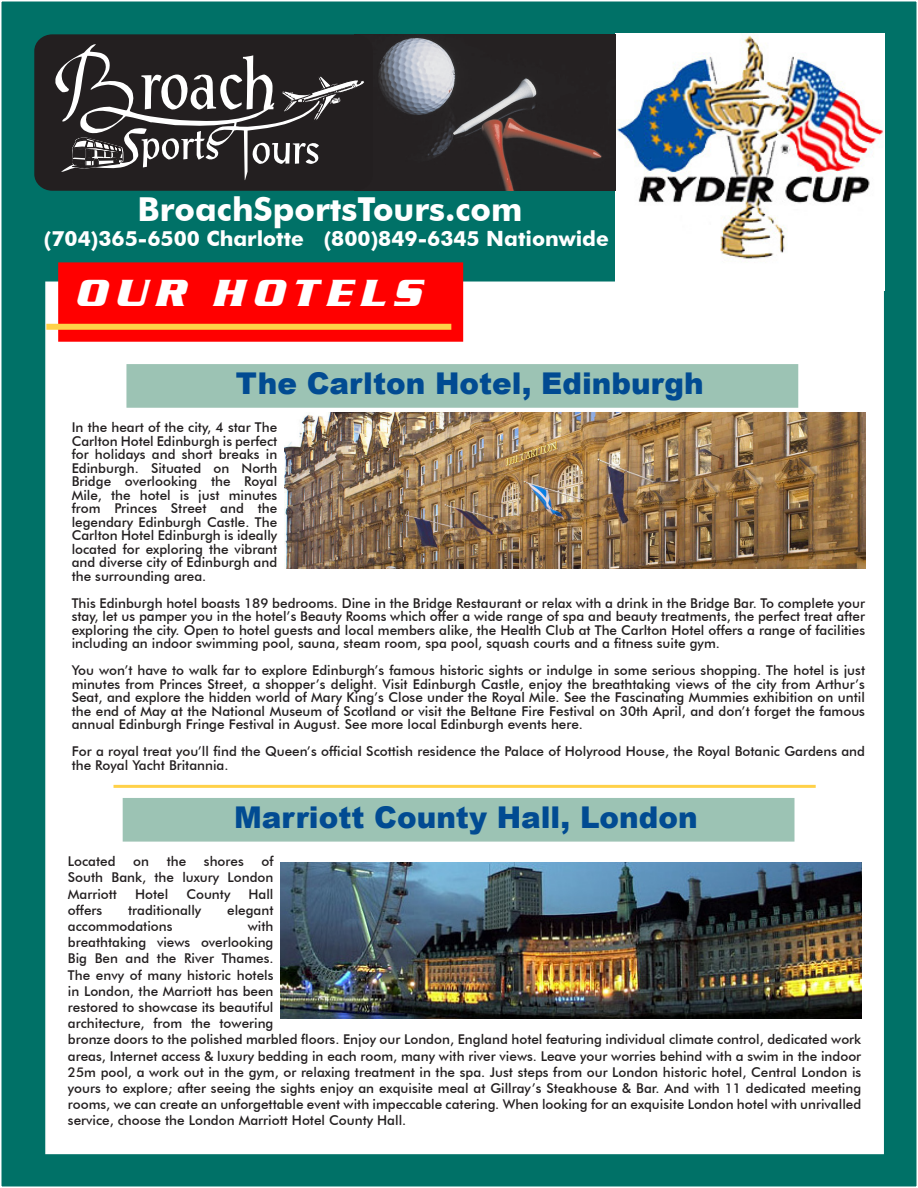
<style>
.page{position:relative;width:918px;height:1188px;background:#fff}
.page>*{position:absolute;margin:0;border:0;box-sizing:border-box;transform-origin:0 0}
.t1{font:italic 700 39px "Serpentine D";letter-spacing:.22em;color:#fff}
.t2{font:700 33px "Futura BT";color:#fff}
.t3{font:900 30px "Arial";color:#014b92}
.t4{font:700 21px "Futura BT";color:#fff}
.t5{font:500 13.5px/13.5px "Futura BT";color:#231f20;text-align:justify}
</style>
<div class="page">
<div style="left:1px;top:1px;width:916px;height:1186px;background:#007167"></div>
<div style="left:45px;top:282px;width:839px;height:872px;background:#fff;border:2px solid #fff"></div>
<div style="left:126px;top:364px;width:672px;height:44px;background:#9cc3b4;border:2px solid #9cc3b4"></div>
<div style="left:123px;top:798px;width:672px;height:44px;background:#9cc3b4;border:2px solid #9cc3b4"></div>
<div style="left:58px;top:262px;width:405px;height:80px;background:#f00;border:2px solid #f00"></div>
<div style="left:46px;top:324px;width:405px;height:6px;background:#ffd148"></div>
<hr style="left:114px;top:785px;width:702px;height:3px;background:#ffd148">
<img style="left:616px;top:34px;width:268px;height:257px">
<img style="left:360px;top:34px;width:255px;height:157px">
<div style="left:34px;top:34px;width:339px;height:157px;background:#231f20;border-radius:17px"></div>
<svg style="left:55px;top:44px;width:309px;height:136px"></svg>
<img style="left:284px;top:412px;width:581px;height:156px">
<img style="left:280px;top:862px;width:581px;height:156px">
<p class="t2" style="left:137px;top:189px;width:387px">BroachSportsTours.com</p>
<p class="t4" style="left:44px;top:226px;width:567px">(704)365-6500 Charlotte (800)849-6345 Nationwide</p>
<p class="t1" style="left:77px;top:271px;width:347px">OUR HOTELS</p>
<p class="t3" style="left:236px;top:362px;width:469px">The Carlton Hotel, Edinburgh</p>
<p class="t5" style="left:72px;top:421px;width:207px">In the heart of the city, 4 star The Carlton Hotel Edinburgh is perfect for holidays and short breaks in Edinburgh. Situated on North Bridge overlooking the Royal Mile, the hotel is just minutes from Princes Street and the legendary Edinburgh Castle. The Carlton Hotel Edinburgh is ideally located for exploring the vibrant and diverse city of Edinburgh and the surrounding area.</p>
<p class="t5" style="left:72px;top:596px;width:795px">This Edinburgh hotel boasts 189 bedrooms. Dine in the Bridge Restaurant or relax with a drink in the Bridge Bar. To complete your stay, let us pamper you in the hotel’s Beauty Rooms which offer a wide range of spa and beauty treatments, the perfect treat after exploring the city. Open to hotel guests and local members alike, the Health Club at The Carlton Hotel offers a range of facilities including an indoor swimming pool, sauna, steam room, spa pool, squash courts and a fitness suite gym.</p>
<p class="t5" style="left:72px;top:664px;width:795px">You won’t have to walk far to explore Edinburgh’s famous historic sights or indulge in some serious shopping. The hotel is just minutes from Princes Street, a shopper’s delight. Visit Edinburgh Castle, enjoy the breathtaking views of the city from Arthur’s Seat, and explore the hidden world of Mary King’s Close under the Royal Mile. See the Fascinating Mummies exhibition on until the end of May at the National Museum of Scotland or visit the Beltane Fire Festival on 30th April, and don’t forget the famous annual Edinburgh Fringe Festival in August. See more local Edinburgh events here.</p>
<p class="t5" style="left:72px;top:745px;width:795px">For a royal treat you’ll find the Queen’s official Scottish residence the Palace of Holyrood House, the Royal Botanic Gardens and the Royal Yacht Britannia.</p>
<p class="t3" style="left:234px;top:796px;width:465px">Marriott County Hall, London</p>
<p class="t5" style="left:68px;top:853px;width:207px;line-height:16.2px;text-indent:194px">of South Bank, the luxury London Marriott</p>
<p class="t5" style="left:68px;top:855px;width:49px">Located</p>
<p class="t5" style="left:133px;top:855px;width:17px">on</p>
<p class="t5" style="left:167px;top:855px;width:21px">the</p>
<p class="t5" style="left:204px;top:855px;width:41px">shores</p>
<p class="t5" style="left:135px;top:887px;width:35px">Hotel</p>
<p class="t5" style="left:186px;top:887px;width:45px">County</p>
<p class="t5" style="left:248px;top:887px;width:27px">Hall</p>
<p class="t5" style="left:68px;top:903px;width:36px">offers</p>
<p class="t5" style="left:128px;top:903px;width:75px">traditionally</p>
<p class="t5" style="left:227px;top:903px;width:48px">elegant</p>
<p class="t5" style="left:68px;top:919px;width:106px">accommodations</p>
<p class="t5" style="left:68px;top:918px;width:795px;line-height:16.2px;text-align:left;text-indent:180px">with<br>breathtaking views overlooking<br>Big Ben and the River Thames.<br>The envy of many historic hotels<br>in London, the Marriott has been<br>restored to showcase its beautiful<br>architecture, from the towering<br>bronze doors to the polished marbled floors. Enjoy our London, England hotel featuring individual climate control, dedicated work areas, Internet access &amp; luxury bedding in each room, many with river views. Leave your worries behind with a swim in the indoor 25m pool, a work out in the gym, or relaxing treatment in the spa. Just steps from our London historic hotel, Central London is yours to explore; after seeing the sights enjoy an exquisite meal at Gillray’s Steakhouse &amp; Bar. And with 11 dedicated meeting rooms, we can create an unforgettable event with impeccable catering. When looking for an exquisite London hotel with unrivalled service, choose the London Marriott Hotel County Hall.</p>
</div>
